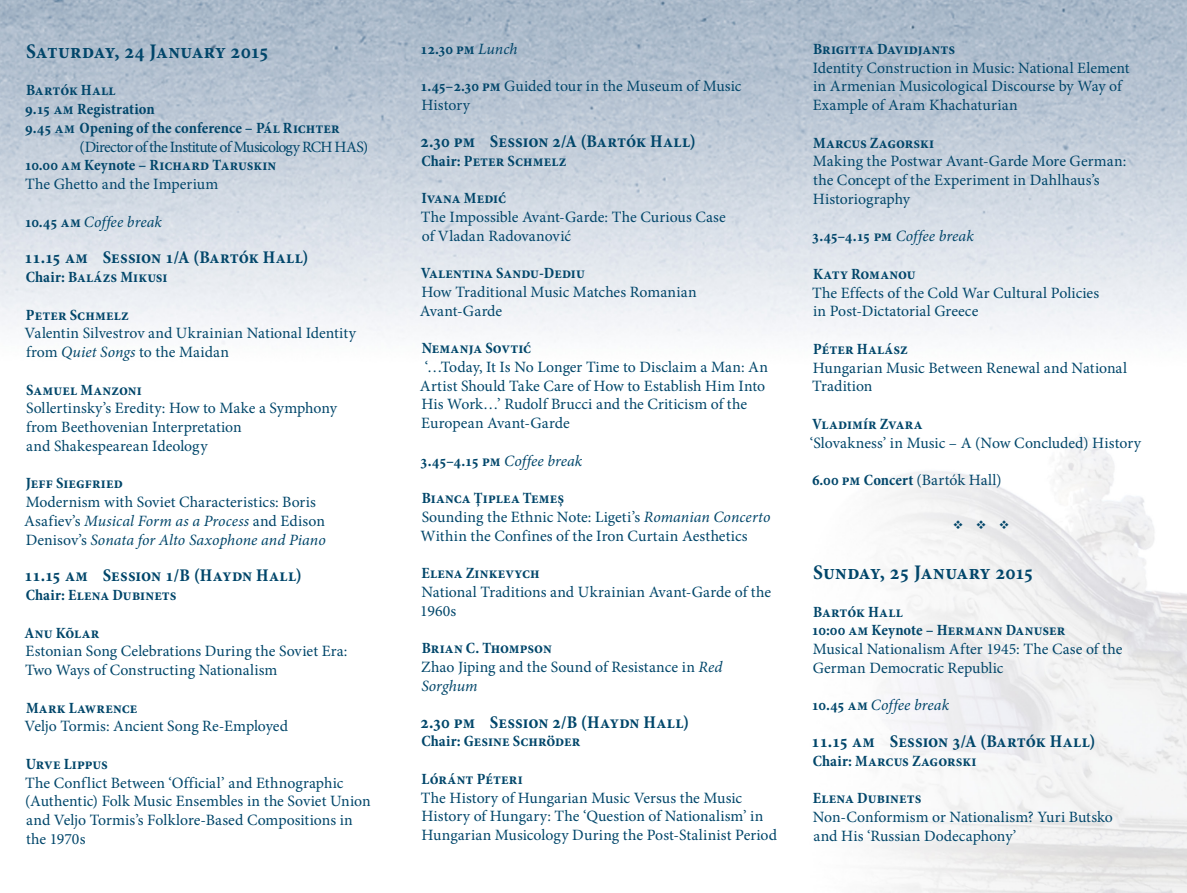
<style>
.page{position:relative;width:1187px;height:893px;background:#fff}
.page>*{position:absolute;margin:0;border:0;box-sizing:border-box;transform-origin:0 0}
.t1{font:700 condensed 21px "Minion Pro";letter-spacing:-.01em;color:#01466a}
.t2{font:700 condensed 18px "Minion Pro";color:#01466a}
.t3{font:15.75px/18.8px "Minion Pro";color:#01466a}
.t4{font:700 condensed 15.75px/18.8px "Minion Pro";letter-spacing:.005em;color:#01466a}
.t5{font:15.75px/18.8px "Minion Pro";letter-spacing:-.02em;color:#01466a}
.t6{font:15.75px "Minion Pro";letter-spacing:-.045em;color:#01466a}
.t7{font:italic 15.75px "Minion Pro";letter-spacing:.01em;color:#01466a}
.t8{font:12px "Wingdings";color:#01466a}
.s1{font-weight:700;font-style:normal;font-stretch:condensed}
.s2{font-style:italic}
.s3{font-weight:400;font-style:italic;font-stretch:normal}
.s4{font-weight:700;font-stretch:condensed}
.s5{font-weight:400;font-stretch:normal}
</style>
<div class="page">
<img style="left:0;top:0;width:1186px;height:893px">
<h1 class="t1" style="left:26px;top:37px;width:244px">Saturday, 24 January 2015</h1>
<p class="t4" style="left:25px;top:81px;width:316px">Bartók Hall<br>9.15 am Registration<br>9.45 am Opening of the conference – Pál Richter</p>
<p class="t6" style="left:80px;top:136px;width:290px">(Director ofthe Institute ofMusicology RCH HAS)</p>
<p class="t4" style="left:24px;top:156px;width:253px">10.00 am Keynote – Richard Taruskin</p>
<p class="t3" style="left:25px;top:175px;width:195px">The Ghetto and the Imperium</p>
<p class="t7" style="left:24px;top:211px;width:139px"><span class="s1">10.45 am</span> Coffee break</p>
<p class="t2" style="left:24px;top:245px;width:285px">11.15 am Session 1/A (Bartók Hall)</p>
<p class="t4" style="left:26px;top:268px;width:143px">Chair: Balázs Mikusi</p>
<p class="t4" style="left:26px;top:305px;width:104px">Peter Schmelz</p>
<p class="t3" style="left:25px;top:324px;width:333px">Valentin Silvestrov and Ukrainian National Identity from <span class="s2">Quiet Songs</span> to the Maidan</p>
<p class="t4" style="left:26px;top:380px;width:117px">Samuel Manzoni</p>
<p class="t3" style="left:26px;top:399px;width:313px">Sollertinsky’s Eredity: How to Make a Symphony from Beethovenian Interpretation<br>and Shakespearean Ideology</p>
<p class="t4" style="left:26px;top:474px;width:99px">Jeff Siegfried</p>
<p class="t3" style="left:24px;top:493px;width:303px">Modernism with Soviet Characteristics: Boris<br>Asafiev’s <span class="s2">Musical Form as a Process</span> and Edison<br>Denisov’s <span class="s2">Sonata for Alto Saxophone and Piano</span></p>
<p class="t2" style="left:24px;top:563px;width:279px">11.15 am Session 1/B (Haydn Hall)</p>
<p class="t4" style="left:26px;top:586px;width:152px">Chair: Elena Dubinets</p>
<p class="t4" style="left:24px;top:623px;width:76px">Anu Kõlar</p>
<p class="t3" style="left:25px;top:642px;width:324px">Estonian Song Celebrations During the Soviet Era:<br>Two Ways of Constructing Nationalism</p>
<p class="t4" style="left:26px;top:698px;width:113px">Mark Lawrence</p>
<p class="t3" style="left:25px;top:717px;width:265px">Veljo Tormis: Ancient Song Re-Employed</p>
<p class="t4" style="left:26px;top:754px;width:84px">Urve Lippus</p>
<p class="t3" style="left:25px;top:773px;width:347px">The Conflict Between ‘Official’ and Ethnographic (Authentic) Folk Music Ensembles in the Soviet Union and Veljo Tormis’s Folklore-Based Compositions in the 1970s</p>
<p class="t4" style="left:420px;top:39px;width:99px">12.30 pm <span class="s3">Lunch</span></p>
<p class="t3" style="left:420px;top:77px;width:323px"><span class="s4">1.45–2.30 pm</span> Guided tour in the Museum of Music<br>History</p>
<p class="t2" style="left:420px;top:129px;width:277px">2.30 pm Session 2/A (Bartók Hall)</p>
<p class="t4" style="left:421px;top:151px;width:147px">Chair: Peter Schmelz</p>
<p class="t4" style="left:421px;top:189px;width:86px">Ivana Medić</p>
<p class="t3" style="left:421px;top:208px;width:306px">The Impossible Avant-Garde: The Curious Case of Vladan Radovanović</p>
<p class="t4" style="left:420px;top:264px;width:166px">Valentina Sandu-Dediu</p>
<p class="t3" style="left:420px;top:283px;width:278px">How Traditional Music Matches Romanian<br>Avant-Garde</p>
<p class="t4" style="left:421px;top:339px;width:111px">Nemanja Sovtić</p>
<p class="t3" style="left:420px;top:358px;width:350px;text-indent:5px">‘…Today, It Is No Longer Time to Disclaim a Man: An Artist Should Take Care of How to Establish Him Into His Work…’ Rudolf Brucci and the Criticism of the European Avant-Garde</p>
<p class="t4" style="left:420px;top:451px;width:163px">3.45–4.15 pm <span class="s3">Coffee break</span></p>
<p class="t3" style="left:420px;top:489px;width:351px"><span class="s4">Bianca Ţiplea Temeş<br></span>Sounding the Ethnic Note: Ligeti’s <span class="s2">Romanian Concerto<br></span>Within the Confines of the Iron Curtain Aesthetics</p>
<p class="t4" style="left:421px;top:564px;width:120px">Elena Zinkevych</p>
<p class="t3" style="left:420px;top:583px;width:352px">National Traditions and Ukrainian Avant-Garde of the<br>1960s</p>
<p class="t3" style="left:421px;top:639px;width:303px"><span class="s4">Brian C. Thompson<br></span>Zhao Jiping and the Sound of Resistance in <span class="s2">Red<br>Sorghum</span></p>
<p class="t2" style="left:420px;top:709px;width:270px">2.30 pm Session 2/B (Haydn Hall)</p>
<p class="t4" style="left:421px;top:732px;width:160px">Chair: Gesine Schröder</p>
<p class="t4" style="left:421px;top:769px;width:103px">Lóránt Péteri</p>
<p class="t5" style="left:421px;top:788px;width:357px">The History of Hungarian Music Versus the Music<br>History of Hungary: The ‘Question of Nationalism’ in<br>Hungarian Musicology During the Post-Stalinist Period</p>
<p class="t4" style="left:813px;top:39px;width:143px">Brigitta Davidjants</p>
<p class="t3" style="left:812px;top:58px;width:318px">Identity Construction in Music: National Element in Armenian Musicological Discourse by Way of<br>Example of Aram Khachaturian</p>
<p class="t4" style="left:813px;top:133px;width:123px">Marcus Zagorski</p>
<p class="t3" style="left:812px;top:152px;width:315px">Making the Postwar Avant-Garde More German: the Concept of the Experiment in Dahlhaus’s<br>Historiography</p>
<p class="t4" style="left:811px;top:227px;width:163px">3.45–4.15 pm <span class="s3">Coffee break</span></p>
<p class="t4" style="left:813px;top:264px;width:104px">Katy Romanou</p>
<p class="t3" style="left:812px;top:283px;width:288px">The Effects of the Cold War Cultural Policies in Post-Dictatorial Greece</p>
<p class="t4" style="left:813px;top:339px;width:96px">Péter Halász</p>
<p class="t3" style="left:812px;top:358px;width:316px">Hungarian Music Between Renewal and National<br>Tradition</p>
<p class="t4" style="left:812px;top:414px;width:112px">Vladimír Zvara</p>
<p class="t3" style="left:809px;top:433px;width:333px">‘Slovakness’ in Music – A (Now Concluded) History</p>
<p class="t4" style="left:812px;top:471px;width:191px">6.00 pm Concert <span class="s5">(Bartók Hall)</span></p>
<p class="t8" style="left:952px;top:518px;width:58px">❖ ❖ ❖</p>
<h1 class="t1" style="left:813px;top:558px;width:222px">Sunday, 25 January 2015</h1>
<p class="t4" style="left:811px;top:602px;width:255px">Bartók Hall<br>10:00 am Keynote – Hermann Danuser</p>
<p class="t3" style="left:812px;top:640px;width:311px">Musical Nationalism After 1945: The Case of the<br>German Democratic Republic</p>
<p class="t7" style="left:811px;top:695px;width:139px"><span class="s1">10.45 am</span> Coffee break</p>
<p class="t2" style="left:811px;top:729px;width:285px">11.15 am Session 3/A (Bartók Hall)</p>
<p class="t4" style="left:812px;top:751px;width:165px">Chair: Marcus Zagorski</p>
<p class="t4" style="left:812px;top:789px;width:110px">Elena Dubinets</p>
<p class="t3" style="left:812px;top:808px;width:301px">Non-Conformism or Nationalism? Yuri Butsko and His ‘Russian Dodecaphony’</p>
</div>
